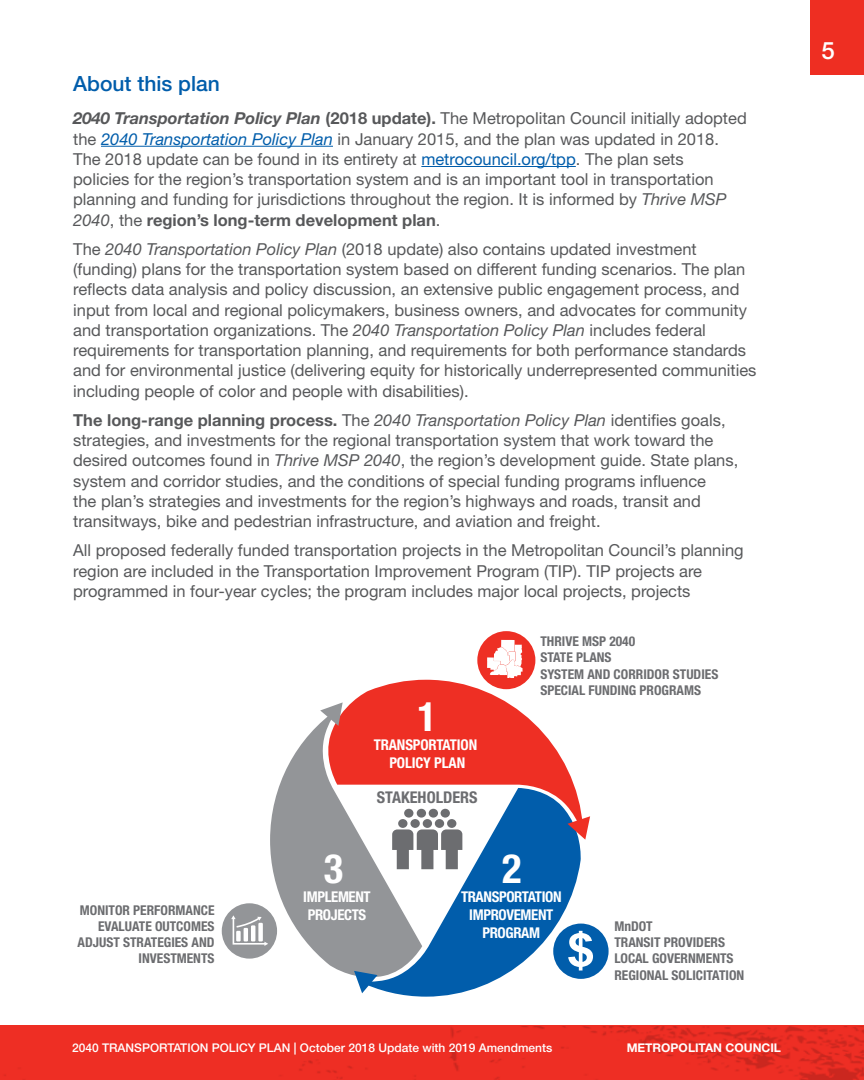
<style>
.page{position:relative;width:864px;height:1080px;background:#fff}
.page>*{position:absolute;margin:0;border:0;box-sizing:border-box;transform-origin:0 0}
.t1{font:700 condensed 40.5px "Helvetica Neue LT Std";color:#fff}
.t2{font:500 24px "Helvetica Neue LT Std";color:#fff}
.t3{font:500 21px "Helvetica Neue LT Std";color:#015dab}
.t4{font:16.5px/20.2px "Helvetica Neue LT Std";color:#57585a}
.t5{font:700 condensed 16.2px "Helvetica Neue LT Std";color:#6c6d70}
.t6{font:700 condensed 14.85px/17.9px "Helvetica Neue LT Std";letter-spacing:-.025em;color:#fff;text-align:center}
.t7{font:700 condensed 13.5px/16.2px "Helvetica Neue LT Std";color:#6c6d70}
.t8{font:500 12px "Helvetica Neue LT Std";color:#fff}
.t9{font:700 12px "Helvetica Neue LT Std";color:#fff}
.s1{font-weight:700;font-style:italic}
.s2{font-weight:700}
.s3{font-style:italic;color:#015dab}
.s4{color:#015dab}
.s5{font-style:italic}
</style>
<div class="page">
<img style="left:0;top:1027px;width:864px;height:53px">
<div style="left:810px;top:0;width:54px;height:75px;background:#ee2e22"></div>
<hr style="left:101px;top:146px;width:232px;height:1px;background:#015dab">
<hr style="left:421px;top:166px;width:155px;height:1px;background:#015dab">
<div style="left:222px;top:903px;width:55px;height:56px;background:#939598;border-radius:50%"></div>
<svg style="left:362px;top:846px;width:220px;height:151px;fill:#015dab"></svg>
<svg style="left:270px;top:723px;width:152px;height:254px;fill:#939598"></svg>
<svg style="left:325px;top:678px;width:257px;height:168px"></svg>
<div style="left:553px;top:924px;width:56px;height:55px;background:#015dab;border-radius:50%"></div>
<div style="left:479px;top:632px;width:55px;height:56px;background:#ee2f24;border-radius:50%"></div>
<div style="left:477px;top:631px;width:58px;height:58px;border:3px solid #ee2f24;border-radius:50%"></div>
<div style="left:398px;top:819px;width:9px;height:9px;background:#6c6d70;border-radius:50%"></div>
<div style="left:410px;top:819px;width:10px;height:9px;background:#6c6d70;border-radius:50%"></div>
<div style="left:404px;top:809px;width:9px;height:9px;background:#6c6d70;border-radius:50%"></div>
<div style="left:417px;top:809px;width:9px;height:9px;background:#6c6d70;border-radius:50%"></div>
<div style="left:429px;top:809px;width:9px;height:9px;background:#6c6d70;border-radius:50%"></div>
<div style="left:441px;top:809px;width:9px;height:9px;background:#6c6d70;border-radius:50%"></div>
<div style="left:435px;top:819px;width:9px;height:9px;background:#6c6d70;border-radius:50%"></div>
<div style="left:423px;top:819px;width:9px;height:9px;background:#6c6d70;border-radius:50%"></div>
<div style="left:447px;top:819px;width:9px;height:9px;background:#6c6d70;border-radius:50%"></div>
<svg style="left:392px;top:829px;width:70px;height:40px"></svg>
<svg style="left:231px;top:915px;width:37px;height:31px"></svg>
<svg style="left:568px;top:931px;width:25px;height:40px"></svg>
<svg style="left:487px;top:640px;width:36px;height:38px"></svg>
<svg style="left:568px;top:816px;width:22px;height:24px"></svg>
<svg style="left:354px;top:971px;width:24px;height:22px"></svg>
<svg style="left:320px;top:702px;width:23px;height:24px"></svg>
<p class="t3" style="left:73px;top:71px;width:148px">About this plan</p>
<p class="t4" style="left:73px;top:108px;width:675px"><span class="s1">2040 Transportation Policy Plan</span> <span class="s2">(2018 update).</span> The Metropolitan Council initially adopted the <span class="s3">2040 Transportation Policy Plan</span> in January 2015, and the plan was updated in 2018.<br>The 2018 update can be found in its entirety at <span class="s4">metrocouncil.org/tpp</span>. The plan sets<br>policies for the region’s transportation system and is an important tool in transportation planning and funding for jurisdictions throughout the region. It is informed by <span class="s5">Thrive MSP 2040</span>, the <span class="s2">region’s long-term development plan</span>.</p>
<p class="t4" style="left:73px;top:239px;width:685px">The <span class="s5">2040 Transportation Policy Plan</span> (2018 update) also contains updated investment (funding) plans for the transportation system based on different funding scenarios. The plan reflects data analysis and policy discussion, an extensive public engagement process, and input from local and regional policymakers, business owners, and advocates for community and transportation organizations. The <span class="s5">2040 Transportation Policy Plan</span> includes federal requirements for transportation planning, and requirements for both performance standards and for environmental justice (delivering equity for historically underrepresented communities including people of color and people with disabilities).</p>
<p class="t4" style="left:73px;top:410px;width:667px"><span class="s2">The long-range planning process.</span> The <span class="s5">2040 Transportation Policy Plan</span> identifies goals, strategies, and investments for the regional transportation system that work toward the desired outcomes found in <span class="s5">Thrive MSP 2040</span>, the region’s development guide. State plans, system and corridor studies, and the conditions of special funding programs influence<br>the plan’s strategies and investments for the region’s highways and roads, transit and transitways, bike and pedestrian infrastructure, and aviation and freight.</p>
<p class="t4" style="left:73px;top:540px;width:672px">All proposed federally funded transportation projects in the Metropolitan Council’s planning region are included in the Transportation Improvement Program (TIP). TIP projects are programmed in four-year cycles; the program includes major local projects, projects</p>
<p class="t7" style="left:78px;top:901px;width:138px;text-align:right">MONITOR PERFORMANCE<br>EVALUATE OUTCOMES<br>ADJUST STRATEGIES AND<br>INVESTMENTS</p>
<p class="t1" style="left:324px;top:845px;width:21px">3</p>
<p class="t1" style="left:418px;top:692px;width:21px">1</p>
<p class="t6" style="left:374px;top:736px;width:105px">TRANSPORTATION<br>POLICY PLAN</p>
<p class="t5" style="left:377px;top:788px;width:102px">STAKEHOLDERS</p>
<p class="t7" style="left:540px;top:633px;width:179px">THRIVE MSP 2040<br>STATE PLANS<br>SYSTEM AND CORRIDOR STUDIES<br>SPECIAL FUNDING PROGRAMS</p>
<p class="t1" style="left:502px;top:845px;width:21px">2</p>
<p class="t6" style="left:303px;top:888px;width:69px;text-align:left">IMPLEMENT<br>PROJECTS</p>
<p class="t6" style="left:461px;top:888px;width:102px">TRANSPORTATION<br>IMPROVEMENT<br>PROGRAM</p>
<p class="t7" style="left:614px;top:918px;width:131px">MnDOT<br>TRANSIT PROVIDERS<br>LOCAL GOVERNMENTS<br>REGIONAL SOLICITATION</p>
<p class="t8" style="left:72px;top:1041px;width:482px">2040 TRANSPORTATION POLICY PLAN | October 2018 Update with 2019 Amendments</p>
<p class="t9" style="left:627px;top:1041px;width:156px">METROPOLITAN COUNCIL</p>
<h2 class="t2" style="left:822px;top:36px;width:15px">5</h2>
</div>
